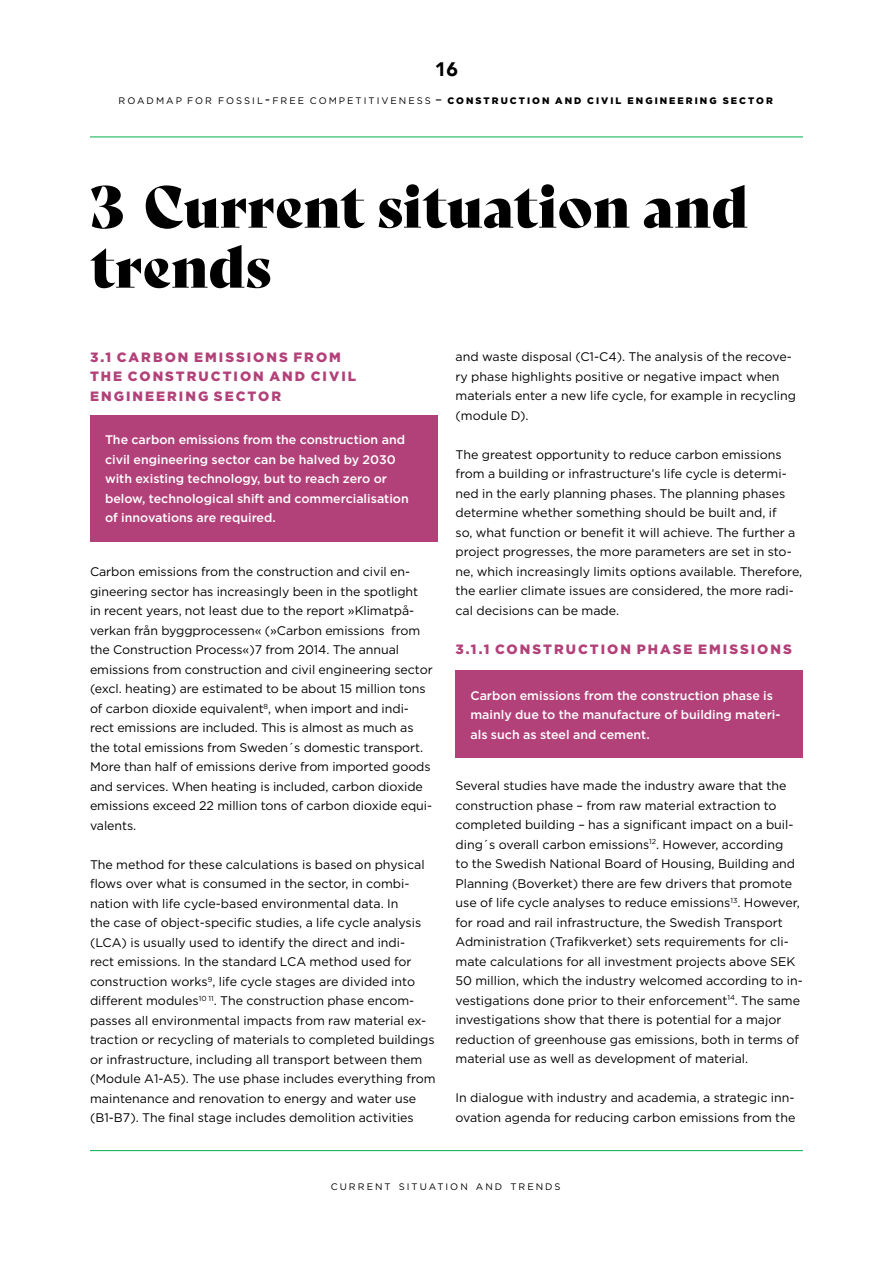
<style>
.page{position:relative;width:893px;height:1263px;background:#fff}
.page>*{position:absolute;margin:0;border:0;box-sizing:border-box;transform-origin:0 0}
.t1{font:57px/60px "Bely Display";color:#000}
.t2{font:900 19.5px "Avenir";color:#000}
.t3{font:900 13.5px/19.5px "Gotham";letter-spacing:.15em;color:#b34179}
.t4{font:12.45px/19.5px "Gotham";color:#000}
.t5{font:500 12.45px/19.5px "Gotham";color:#fff}
.t6{font:900 9.45px "Gotham";letter-spacing:.215em;color:#000}
.t7{font:9.45px "Gotham";letter-spacing:.215em;color:#000}
.s1{font-weight:400}
.s2{font-weight:400;font-size:13.5px}
</style>
<div class="page">
<hr style="left:90px;top:137px;width:713px;height:1px;background:#00b04c">
<hr style="left:90px;top:1150px;width:713px;height:1px;background:#00b04c">
<div style="left:90px;top:415px;width:347px;height:127px;background:#b34179"></div>
<div style="left:455px;top:670px;width:348px;height:88px;background:#b34179"></div>
<h2 class="t2" style="left:435px;top:52px;width:25px">16</h2>
<p class="t6" style="left:119px;top:94px;width:656px"><span class="s1">ROADMAP FOR FOSSIL</span><span class="s2">-</span><span class="s1">FREE COMPETITIVENESS</span> <span class="s2">–</span> CONSTRUCTION AND CIVIL ENGINEERING SECTOR</p>
<h1 class="t1" style="left:90px;top:172px;width:660px">3 Current situation and trends</h1>
<p class="t3" style="left:90px;top:347px;width:268px">3.1 CARBON EMISSIONS FROM<br>THE CONSTRUCTION AND CIVIL<br>ENGINEERING SECTOR</p>
<p class="t5" style="left:105px;top:430px;width:305px">The carbon emissions from the construction and civil engineering sector can be halved by 2030 with existing technology, but to reach zero or below, technological shift and commercialisation of innovations are required.</p>
<p class="t4" style="left:90px;top:562px;width:344px">Carbon emissions from the construction and civil en&shy;gineering sector has increasingly been in the spotlight<br>in recent years, not least due to the report »Klimatpå&shy;verkan från byggprocessen« (»Carbon emissions from the Construction Process«)7 from 2014. The annual emissions from construction and civil engineering sector (excl. heating) are estimated to be about 15 million tons of carbon dioxide equivalent<sup>8</sup>, when import and indi&shy;rect emissions are included. This is almost as much as the total emissions from Sweden´s domestic transport.<br>More than half of emissions derive from imported goods and services. When heating is included, carbon dioxide emissions exceed 22 million tons of carbon dioxide equi&shy;valents.</p>
<p class="t4" style="left:90px;top:854px;width:347px">The method for these calculations is based on physical flows over what is consumed in the sector, in combi&shy;nation with life cycle-based environmental data. In<br>the case of object-specific studies, a life cycle analysis (LCA) is usually used to identify the direct and indi-<br>rect emissions. In the standard LCA method used for construction works<sup>9</sup>, life cycle stages are divided into different modules<sup>10</sup> <sup>11</sup>. The construction phase encom&shy;passes all environmental impacts from raw material ex&shy;traction or recycling of materials to completed buildings or infrastructure, including all transport between them (Module A1-A5). The use phase includes everything from maintenance and renovation to energy and water use (B1-B7). The final stage includes demolition activities</p>
<p class="t4" style="left:455px;top:347px;width:342px">and waste disposal (C1-C4). The analysis of the recove&shy;ry phase highlights positive or negative impact when materials enter a new life cycle, for example in recycling (module D).</p>
<p class="t4" style="left:455px;top:444px;width:348px">The greatest opportunity to reduce carbon emissions from a building or infrastructure’s life cycle is determi&shy;ned in the early planning phases. The planning phases determine whether something should be built and, if<br>so, what function or benefit it will achieve. The further a project progresses, the more parameters are set in sto&shy;ne, which increasingly limits options available. Therefore, the earlier climate issues are considered, the more radi&shy;cal decisions can be made.</p>
<p class="t3" style="left:455px;top:639px;width:338px">3.1.1 CONSTRUCTION PHASE EMISSIONS</p>
<p class="t5" style="left:470px;top:685px;width:312px">Carbon emissions from the construction phase is mainly due to the manufacture of building materi&shy;als such as steel and cement.</p>
<p class="t4" style="left:455px;top:776px;width:349px">Several studies have made the industry aware that the construction phase – from raw material extraction to completed building – has a significant impact on a buil&shy;ding´s overall carbon emissions<sup>12</sup>. However, according<br>to the Swedish National Board of Housing, Building and Planning (Boverket) there are few drivers that promote use of life cycle analyses to reduce emissions<sup>13</sup>. However, for road and rail infrastructure, the Swedish Transport Administration (Trafikverket) sets requirements for cli&shy;mate calculations for all investment projects above SEK 50 million, which the industry welcomed according to in&shy;vestigations done prior to their enforcement<sup>14</sup>. The same investigations show that there is potential for a major reduction of greenhouse gas emissions, both in terms of material use as well as development of material.</p>
<p class="t4" style="left:455px;top:1088px;width:341px">In dialogue with industry and academia, a strategic inn&shy;ovation agenda for reducing carbon emissions from the</p>
<p class="t7" style="left:331px;top:1180px;width:231px">CURRENT SITUATION AND TRENDS</p>
</div>
